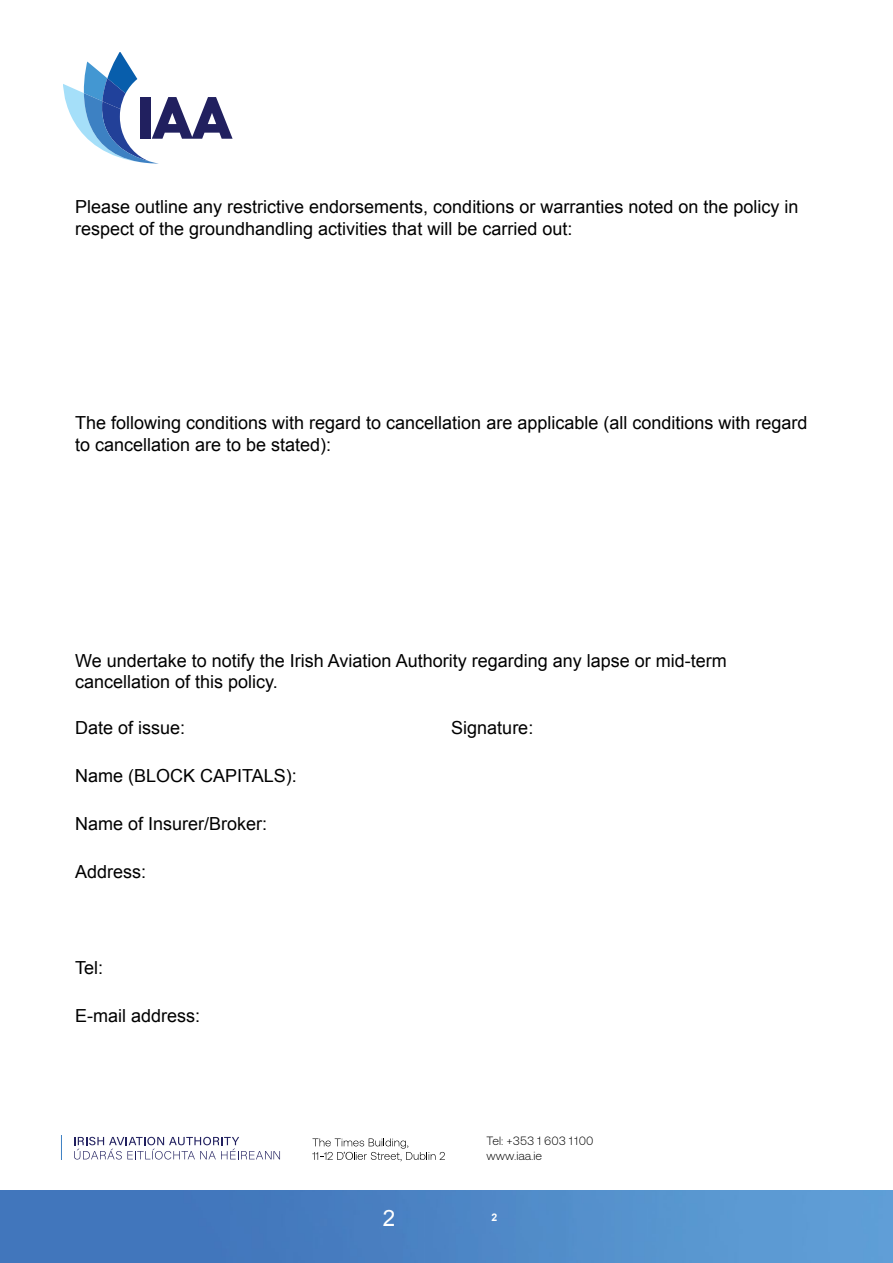
<style>
.page{position:relative;width:893px;height:1263px;background:#fff}
.page>*{position:absolute;margin:0;border:0;box-sizing:border-box;transform-origin:0 0}
.t1{font:22.5px "Arial";color:#fff}
.t2{font:18px/21.6px "Arial";color:#000}
.t3{font:300 12px "Aeonik";color:#000}
.t4{font:700 10.5px "Arial";color:#fff}
</style>
<div class="page">
<svg style="left:63px;top:52px;width:170px;height:112px"></svg>
<svg style="left:312px;top:1138px;width:133px;height:23px"></svg>
<svg style="left:74px;top:1137px;width:206px;height:22px"></svg>
<svg style="left:61px;top:1136px;width:1px;height:24px"></svg>
<img style="left:0;top:1190px;width:893px;height:73px">
<p class="t2" style="left:75px;top:196px;width:725px">Please outline any restrictive endorsements, conditions or warranties noted on the policy in respect of the groundhandling activities that will be carried out:</p>
<p class="t2" style="left:75px;top:412px;width:734px">The following conditions with regard to cancellation are applicable (all conditions with regard to cancellation are to be stated):</p>
<p class="t2" style="left:75px;top:650px;width:653px">We undertake to notify the Irish Aviation Authority regarding any lapse or mid-term cancellation of this policy.</p>
<p class="t2" style="left:75px;top:717px;width:112px">Date of issue:</p>
<p class="t2" style="left:451px;top:717px;width:84px">Signature:</p>
<p class="t2" style="left:75px;top:765px;width:223px">Name (BLOCK CAPITALS):</p>
<p class="t2" style="left:75px;top:813px;width:194px">Name of Insurer/Broker:</p>
<p class="t2" style="left:75px;top:861px;width:73px">Address:</p>
<p class="t2" style="left:75px;top:957px;width:30px">Tel:</p>
<p class="t2" style="left:75px;top:1005px;width:127px">E-mail address:</p>
<p class="t3" style="left:486px;top:1134px;width:109px">Tel: +353 1 603 1 100</p>
<p class="t3" style="left:486px;top:1149px;width:57px">www.iaa.ie</p>
<p class="t1" style="left:383px;top:1203px;width:14px">2</p>
<p class="t4" style="left:492px;top:1211px;width:7px">2</p>
</div>
